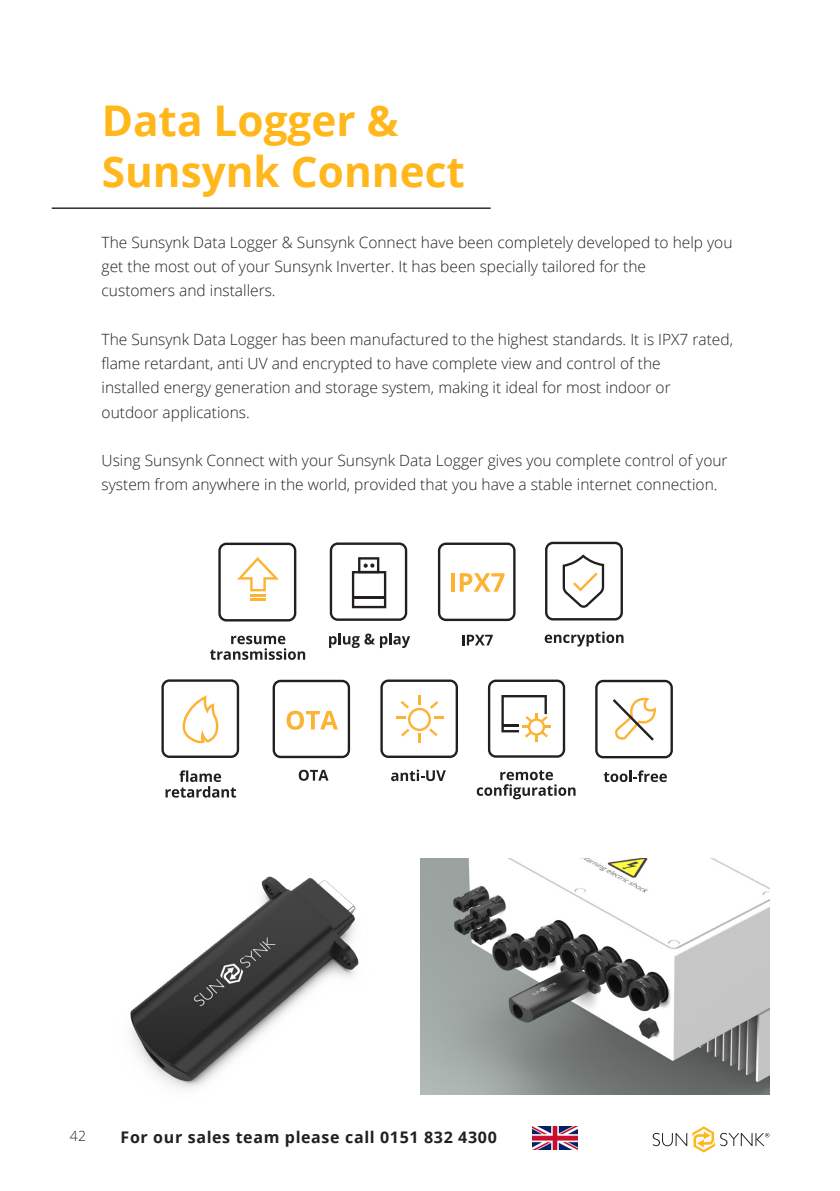
<style>
.page{position:relative;width:840px;height:1191px;background:#fff}
.page>*{position:absolute;margin:0;border:0;box-sizing:border-box;transform-origin:0 0}
.Heading{font:700 42.2px "Open Sans";color:#ffb71b}
.t1{font:700 16px "Open Sans";letter-spacing:.04em;color:#231f20}
.Body_Text{font:300 15.6px/24.2px "Open Sans";color:#231f20}
.t2{font:300 14px "Open Sans";color:#231f20}
</style>
<div class="page">
<img style="left:532px;top:1126px;width:44px;height:23px">
<svg style="left:652px;top:1126px;width:117px;height:26px"></svg>
<img style="left:130px;top:876px;width:229px;height:213px">
<hr style="left:52px;top:207px;width:438px;height:2px;background:#231f20">
<svg style="left:218px;top:542px;width:78px;height:79px"></svg>
<svg style="left:329px;top:542px;width:78px;height:79px"></svg>
<svg style="left:437px;top:542px;width:78px;height:79px"></svg>
<svg style="left:545px;top:542px;width:77px;height:78px"></svg>
<svg style="left:210px;top:636px;width:95px;height:24px"></svg>
<svg style="left:329px;top:633px;width:81px;height:15px"></svg>
<svg style="left:462px;top:634px;width:30px;height:11px"></svg>
<svg style="left:544px;top:631px;width:79px;height:15px"></svg>
<svg style="left:161px;top:679px;width:78px;height:79px"></svg>
<svg style="left:272px;top:680px;width:78px;height:78px"></svg>
<svg style="left:380px;top:679px;width:77px;height:79px"></svg>
<svg style="left:487px;top:679px;width:78px;height:78px"></svg>
<svg style="left:595px;top:680px;width:77px;height:78px"></svg>
<svg style="left:165px;top:770px;width:71px;height:27px"></svg>
<svg style="left:298px;top:769px;width:30px;height:11px"></svg>
<svg style="left:391px;top:769px;width:54px;height:12px"></svg>
<svg style="left:476px;top:770px;width:99px;height:29px"></svg>
<svg style="left:603px;top:770px;width:63px;height:12px"></svg>
<img style="left:420px;top:858px;width:349px;height:236px">
<p class="Heading" style="left:102px;top:91px;width:298px">Data Logger &amp;</p>
<p class="Heading" style="left:102px;top:141px;width:364px">Sunsynk Connect</p>
<p class="Body_Text" style="left:101px;top:230px;width:632px">The Sunsynk Data Logger &amp; Sunsynk Connect have been completely developed to help you get the most out of your Sunsynk Inverter. It has been specially tailored for the</p>
<p class="Body_Text" style="left:101px;top:278px;width:175px">customers and installers.</p>
<p class="Body_Text" style="left:101px;top:327px;width:632px">The Sunsynk Data Logger has been manufactured to the highest standards. It is IPX7 rated, flame retardant, anti UV and encrypted to have complete view and control of the<br>installed energy generation and storage system, making it ideal for most indoor or<br>outdoor applications.</p>
<p class="Body_Text" style="left:101px;top:448px;width:627px">Using Sunsynk Connect with your Sunsynk Data Logger gives you complete control of your</p>
<p class="Body_Text" style="left:101px;top:472px;width:617px">system from anywhere in the world, provided that you have a stable internet connection.</p>
<p class="t2" style="left:70px;top:1126px;width:17px">42</p>
<p class="t1" style="left:120px;top:1125px;width:377px">For our sales team please call 0151 832 4300</p>
</div>
